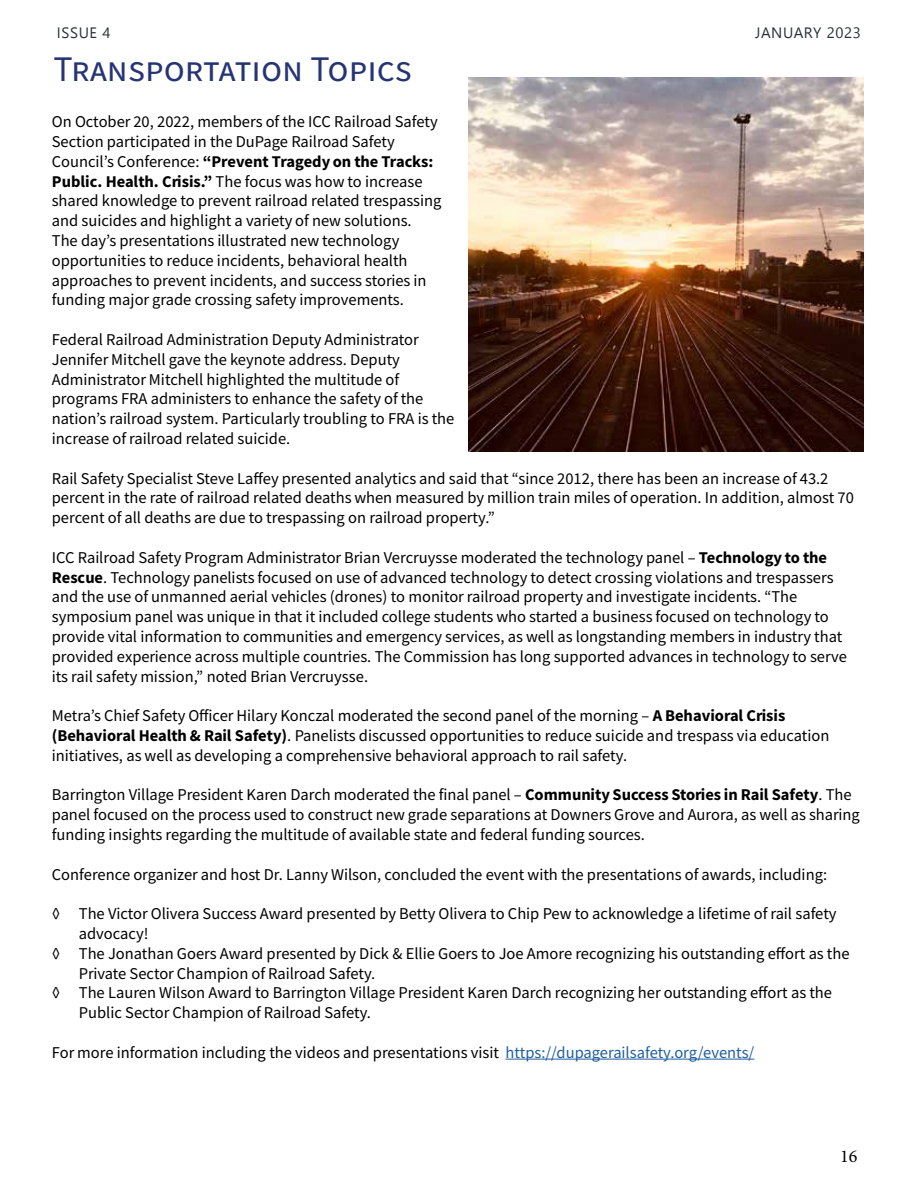
<style>
.page{position:relative;width:918px;height:1188px;background:#fff}
.page>*{position:absolute;margin:0;border:0;box-sizing:border-box;transform-origin:0 0}
.t1{font:36px "Source Sans Variable";color:#263474}
.t2{font:18px "Minion Pro";color:#000}
.t3{font:16.5px/19.8px "Source Sans Variable";color:#000}
.s1{color:#215e9e}
</style>
<div class="page">
<hr style="left:506px;top:1059px;width:248px;height:1px;background:#215e9e">
<img style="left:469px;top:78px;width:395px;height:374px">
<h1 class="t1" style="left:53px;top:47px;width:360px">Transportation Topics</h1>
<p class="t3" style="left:52px;top:112px;width:391px">On October 20, 2022, members of the ICC Railroad Safety Section participated in the DuPage Railroad Safety Council’s Conference: “Prevent Tragedy on the Tracks:<br>Public. Health. Crisis.” The focus was how to increase shared knowledge to prevent railroad related trespassing and suicides and highlight a variety of new solutions.<br>The day’s presentations illustrated new technology opportunities to reduce incidents, behavioral health approaches to prevent incidents, and success stories in funding major grade crossing safety improvements.</p>
<p class="t3" style="left:52px;top:330px;width:404px">Federal Railroad Administration Deputy Administrator Jennifer Mitchell gave the keynote address. Deputy Administrator Mitchell highlighted the multitude of programs FRA administers to enhance the safety of the nation’s railroad system. Particularly troubling to FRA is the increase of railroad related suicide.</p>
<p class="t3" style="left:52px;top:468px;width:804px">Rail Safety Specialist Steve Laffey presented analytics and said that “since 2012, there has been an increase of 43.2 percent in the rate of railroad related deaths when measured by million train miles of operation. In addition, almost 70 percent of all deaths are due to trespassing on railroad property.”</p>
<p class="t3" style="left:52px;top:548px;width:797px">ICC Railroad Safety Program Administrator Brian Vercruysse moderated the technology panel – Technology to the Rescue. Technology panelists focused on use of advanced technology to detect crossing violations and trespassers and the use of unmanned aerial vehicles (drones) to monitor railroad property and investigate incidents. “The symposium panel was unique in that it included college students who started a business focused on technology to provide vital information to communities and emergency services, as well as longstanding members in industry that provided experience across multiple countries. The Commission has long supported advances in technology to serve its rail safety mission,” noted Brian Vercruysse.</p>
<p class="t3" style="left:52px;top:706px;width:779px">Metra’s Chief Safety Officer Hilary Konczal moderated the second panel of the morning – A Behavioral Crisis (Behavioral Health &amp; Rail Safety). Panelists discussed opportunities to reduce suicide and trespass via education initiatives, as well as developing a comprehensive behavioral approach to rail safety.</p>
<p class="t3" style="left:52px;top:785px;width:810px">Barrington Village President Karen Darch moderated the final panel – Community Success Stories in Rail Safety. The panel focused on the process used to construct new grade separations at Downers Grove and Aurora, as well as sharing funding insights regarding the multitude of available state and federal funding sources.</p>
<p class="t3" style="left:52px;top:864px;width:777px">Conference organizer and host Dr. Lanny Wilson, concluded the event with the presentations of awards, including:</p>
<p class="t3" style="left:52px;top:904px;width:786px">◊ The Victor Olivera Success Award presented by Betty Olivera to Chip Pew to acknowledge a lifetime of rail safety</p>
<p class="t3" style="left:79px;top:924px;width:71px">advocacy!</p>
<p class="t3" style="left:52px;top:944px;width:799px">◊ The Jonathan Goers Award presented by Dick &amp; Ellie Goers to Joe Amore recognizing his outstanding effort as the</p>
<p class="t3" style="left:79px;top:963px;width:298px">Private Sector Champion of Railroad Safety.</p>
<p class="t3" style="left:52px;top:983px;width:782px">◊ The Lauren Wilson Award to Barrington Village President Karen Darch recognizing her outstanding effort as the</p>
<p class="t3" style="left:79px;top:1003px;width:294px">Public Sector Champion of Railroad Safety.</p>
<p class="t3" style="left:52px;top:1043px;width:704px">For more information including the videos and presentations visit <span class="s1">https://dupagerailsafety.org/events/</span></p>
<p class="t2" style="left:840px;top:1144px;width:19px">16</p>
</div>
